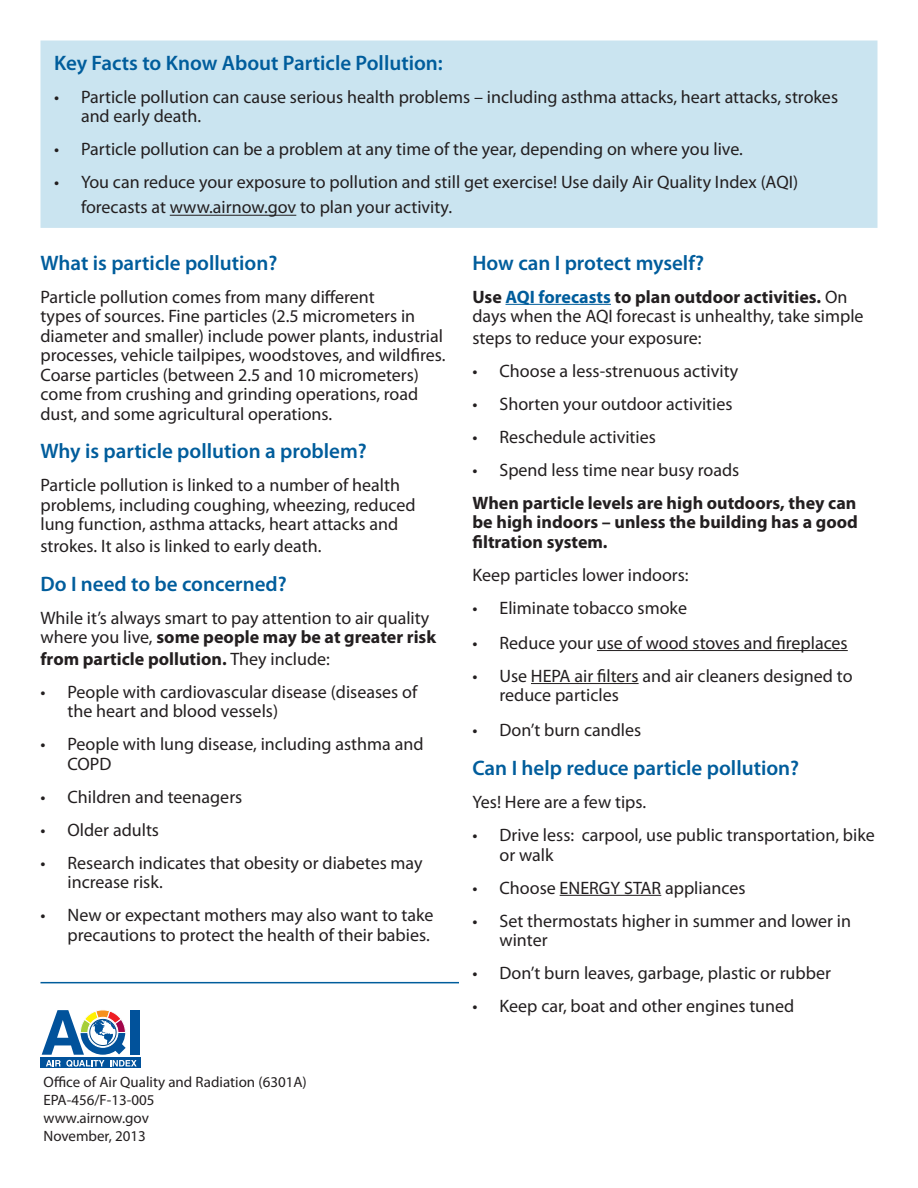
<style>
.page{position:relative;width:918px;height:1188px;background:#fff}
.page>*{position:absolute;margin:0;border:0;box-sizing:border-box;transform-origin:0 0}
.bluehead{font:600 21px "Myriad Pro";color:#005d9c}
.bluehead-2{font:18px/19.5px "Myriad Pro";color:#231f20}
.bluehead-3{font:700 18px/19.5px "Myriad Pro";color:#231f20;text-align:justify}
.t1{font:15px "Myriad Pro";color:#231f20}
.s1{font-weight:700}
.s2{font-weight:400}
.s3{font-weight:700;color:#005d9c}
</style>
<div class="page">
<div style="left:40px;top:40px;width:838px;height:188px;background:#cae4f0;border:2px solid #cae4f0"></div>
<hr style="left:505px;top:304px;width:106px;height:1px;background:#005d9c">
<hr style="left:597px;top:650px;width:251px;height:1px;background:#231f20">
<hr style="left:531px;top:683px;width:108px;height:1px;background:#231f20">
<hr style="left:560px;top:895px;width:101px;height:1px;background:#231f20">
<hr style="left:170px;top:215px;width:126px;height:1px;background:#231f20">
<div style="left:40px;top:1057px;width:101px;height:11px;background:#01529b"></div>
<div style="left:130px;top:1010px;width:9px;height:45px;background:#01529b"></div>
<svg style="left:42px;top:1010px;width:95px;height:57px"></svg>
<hr style="left:40px;top:982px;width:419px;height:1px;background:#005d9c">
<p class="bluehead" style="left:54px;top:49px;width:390px">Key Facts to Know About Particle Pollution:</p>
<p class="bluehead-2" style="left:81px;top:87px;width:759px;text-indent:-27px">• Particle pollution can cause serious health problems – including asthma attacks, heart attacks, strokes and early death.</p>
<p class="bluehead-2" style="left:54px;top:139px;width:690px">• Particle pollution can be a problem at any time of the year, depending on where you live.</p>
<p class="bluehead-2" style="left:81px;top:169px;width:719px;line-height:25.2px;text-indent:-27px">• You can reduce your exposure to pollution and still get exercise! Use daily Air Quality Index (AQI) forecasts at www.airnow.gov to plan your activity.</p>
<p class="bluehead" style="left:40px;top:249px;width:238px">What is particle pollution?</p>
<p class="bluehead-2" style="left:40px;top:286px;width:407px">Particle pollution comes from many different<br>types of sources. Fine particles (2.5 micrometers in diameter and smaller) include power plants, industrial processes, vehicle tailpipes, woodstoves, and wildfires.<br>Coarse particles (between 2.5 and 10 micrometers) come from crushing and grinding operations, road dust, and some agricultural operations.</p>
<p class="bluehead" style="left:40px;top:438px;width:328px">Why is particle pollution a problem?</p>
<p class="bluehead-2" style="left:40px;top:475px;width:377px">Particle pollution is linked to a number of health problems, including coughing, wheezing, reduced lung function, asthma attacks, heart attacks and</p>
<p class="bluehead-2" style="left:40px;top:536px;width:282px">strokes. It also is linked to early death.</p>
<p class="bluehead" style="left:40px;top:570px;width:248px">Do I need to be concerned?</p>
<p class="bluehead-2" style="left:40px;top:607px;width:397px">While it’s always smart to pay attention to air quality where you live, <span class="s1">some people may be at greater risk</span></p>
<p class="bluehead-3" style="left:40px;top:648px;width:291px">from particle pollution. <span class="s2">They include:</span></p>
<p class="bluehead-2" style="left:68px;top:682px;width:351px;text-indent:-27px">• People with cardiovascular disease (diseases of the heart and blood vessels)</p>
<p class="bluehead-2" style="left:68px;top:734px;width:358px;text-indent:-27px">• People with lung disease, including asthma and<br>COPD</p>
<p class="bluehead-2" style="left:40px;top:787px;width:203px">• Children and teenagers</p>
<p class="bluehead-2" style="left:40px;top:820px;width:120px">• Older adults</p>
<p class="bluehead-2" style="left:68px;top:853px;width:357px;text-indent:-27px">• Research indicates that obesity or diabetes may increase risk.</p>
<p class="bluehead-2" style="left:40px;top:905px;width:395px;text-align:right">• New or expectant mothers may also want to take precautions to protect the health of their babies.</p>
<p class="t1" style="left:44px;top:1072px;width:265px">Office of Air Quality and Radiation (6301A)</p>
<p class="t1" style="left:44px;top:1090px;width:113px">EPA-456/F-13-005</p>
<p class="t1" style="left:44px;top:1108px;width:107px">www.airnow.gov</p>
<p class="t1" style="left:44px;top:1126px;width:104px">November, 2013</p>
<p class="bluehead" style="left:472px;top:249px;width:233px">How can I protect myself?</p>
<p class="bluehead-2" style="left:472px;top:286px;width:393px"><span class="s1">Use</span> <span class="s3">AQI forecasts</span> <span class="s1">to plan outdoor activities.</span> On days when the AQI forecast is unhealthy, take simple</p>
<p class="bluehead-2" style="left:472px;top:328px;width:231px">steps to reduce your exposure:</p>
<p class="bluehead-2" style="left:472px;top:361px;width:267px">• Choose a less-strenuous activity</p>
<p class="bluehead-2" style="left:472px;top:394px;width:262px">• Shorten your outdoor activities</p>
<p class="bluehead-2" style="left:472px;top:427px;width:185px">• Reschedule activities</p>
<p class="bluehead-2" style="left:472px;top:460px;width:268px">• Spend less time near busy roads</p>
<p class="bluehead-3" style="left:472px;top:492px;width:387px">When particle levels are high outdoors, they can be high indoors – unless the building has a good filtration system.</p>
<p class="bluehead-2" style="left:472px;top:565px;width:218px">Keep particles lower indoors:</p>
<p class="bluehead-2" style="left:472px;top:598px;width:216px">• Eliminate tobacco smoke</p>
<p class="bluehead-2" style="left:472px;top:633px;width:377px">• Reduce your use of wood stoves and fireplaces</p>
<p class="bluehead-2" style="left:500px;top:666px;width:355px;text-indent:-27px">• Use HEPA air filters and air cleaners designed to reduce particles</p>
<p class="bluehead-2" style="left:472px;top:720px;width:170px">• Don’t burn candles</p>
<p class="bluehead" style="left:472px;top:755px;width:328px">Can I help reduce particle pollution?</p>
<p class="bluehead-2" style="left:472px;top:792px;width:175px">Yes! Here are a few tips.</p>
<p class="bluehead-2" style="left:500px;top:825px;width:377px;text-indent:-27px">• Drive less: carpool, use public transportation, bike or walk</p>
<p class="bluehead-2" style="left:472px;top:877px;width:275px">• Choose ENERGY STAR appliances</p>
<p class="bluehead-2" style="left:500px;top:910px;width:353px;text-indent:-27px">• Set thermostats higher in summer and lower in winter</p>
<p class="bluehead-2" style="left:472px;top:963px;width:360px">• Don’t burn leaves, garbage, plastic or rubber</p>
<p class="bluehead-2" style="left:472px;top:996px;width:323px">• Keep car, boat and other engines tuned</p>
</div>
